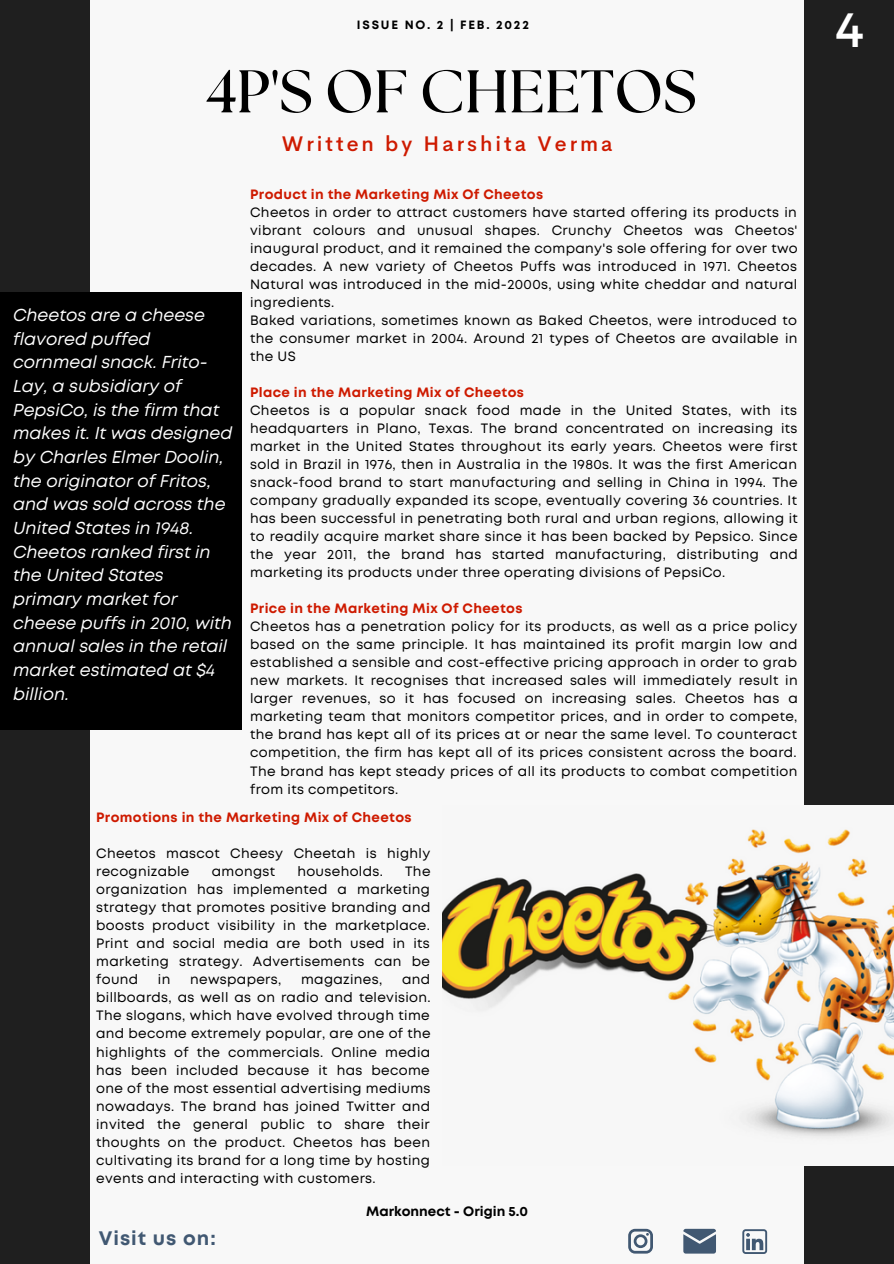
<style>
.page{position:relative;width:894px;height:1264px;background:#fff}
.page>*{position:absolute;margin:0;border:0;box-sizing:border-box;transform-origin:0 0}
.t1{font:700 60px "The Seasons";color:#000}
.t2{font:48px "Montserrat";color:#fff}
.t3{font:500 21px "Cerebri Sans";letter-spacing:.14em;color:#ce1a00}
.t4{font:700 19.5px "Mont";letter-spacing:.05em;color:#415872}
.t5{font:italic 17.25px/23.7px "Mont";color:#fff}
.t6{font:13.5px/18px "Mont";letter-spacing:.025em;color:#000;text-align:justify}
.t7{font:700 13.5px "Mont";letter-spacing:.025em;color:#ce1a00}
.t8{font:700 13.5px "Mont";color:#000}
.t9{font:700 12px "Mont";letter-spacing:.15em;color:#000}
</style>
<div class="page">
<div style="left:0;top:0;width:893px;height:1263px;background:#f8f8f8"></div>
<div style="left:804px;top:0;width:89px;height:1263px;background:#1f1f1f"></div>
<img style="left:443px;top:805px;width:450px;height:360px">
<svg style="left:683px;top:1228px;width:32px;height:25px"></svg>
<svg style="left:628px;top:1228px;width:24px;height:25px"></svg>
<svg style="left:742px;top:1229px;width:25px;height:24px"></svg>
<div style="left:0;top:0;width:89px;height:1263px;background:#1f1f1f"></div>
<div style="left:0;top:292px;width:242px;height:437px;background:#000"></div>
<p class="t9" style="left:357px;top:20px;width:173px">ISSUE NO. 2 | FEB. 2022</p>
<p class="t1" style="left:206px;top:64px;width:492px">4P'S OF CHEETOS</p>
<p class="t3" style="left:282px;top:130px;width:332px">Written by Harshita Verma</p>
<p class="t5" style="left:13px;top:304px;width:220px">Cheetos are a cheese flavored puffed cornmeal snack. Frito-<br>Lay, a subsidiary of<br>PepsiCo, is the firm that makes it. It was designed by Charles Elmer Doolin, the originator of Fritos, and was sold across the<br>United States in 1948.<br>Cheetos ranked first in the United States primary market for cheese puffs in 2010, with annual sales in the retail market estimated at $4 billion.</p>
<p class="t7" style="left:250px;top:189px;width:294px">Product in the Marketing Mix Of Cheetos</p>
<p class="t6" style="left:250px;top:204px;width:549px">Cheetos in order to attract customers have started offering its products in vibrant colours and unusual shapes. Crunchy Cheetos was Cheetos' inaugural product, and it remained the company's sole offering for over two decades. A new variety of Cheetos Puffs was introduced in 1971. Cheetos Natural was introduced in the mid-2000s, using white cheddar and natural ingredients.</p>
<p class="t6" style="left:250px;top:312px;width:548px">Baked variations, sometimes known as Baked Cheetos, were introduced to the consumer market in 2004. Around 21 types of Cheetos are available in the US</p>
<p class="t7" style="left:250px;top:387px;width:275px">Place in the Marketing Mix of Cheetos</p>
<p class="t6" style="left:250px;top:402px;width:549px">Cheetos is a popular snack food made in the United States, with its headquarters in Plano, Texas. The brand concentrated on increasing its market in the United States throughout its early years. Cheetos were first sold in Brazil in 1976, then in Australia in the 1980s. It was the first American snack-food brand to start manufacturing and selling in China in 1994. The company gradually expanded its scope, eventually covering 36 countries. It has been successful in penetrating both rural and urban regions, allowing it to readily acquire market share since it has been backed by Pepsico. Since the year 2011, the brand has started manufacturing, distributing and marketing its products under three operating divisions of PepsiCo.</p>
<p class="t7" style="left:250px;top:603px;width:274px">Price in the Marketing Mix Of Cheetos</p>
<p class="t6" style="left:250px;top:618px;width:549px">Cheetos has a penetration policy for its products, as well as a price policy based on the same principle. It has maintained its profit margin low and established a sensible and cost-effective pricing approach in order to grab new markets. It recognises that increased sales will immediately result in larger revenues, so it has focused on increasing sales. Cheetos has a marketing team that monitors competitor prices, and in order to compete, the brand has kept all of its prices at or near the same level. To counteract competition, the firm has kept all of its prices consistent across the board.<br>The brand has kept steady prices of all its products to combat competition from its competitors.</p>
<p class="t7" style="left:96px;top:812px;width:317px">Promotions in the Marketing Mix of Cheetos</p>
<p class="t6" style="left:96px;top:845px;width:335px">Cheetos mascot Cheesy Cheetah is highly recognizable</p>
<p class="t6" style="left:96px;top:863px;width:336px;text-indent:309px">The organization has implemented a marketing strategy that promotes positive branding and boosts product visibility in the marketplace.<br>Print and social media are both used in its marketing strategy. Advertisements can be found</p>
<p class="t6" style="left:212px;top:863px;width:65px">amongst</p>
<p class="t6" style="left:297px;top:863px;width:87px">households.</p>
<p class="t6" style="left:96px;top:971px;width:336px;text-indent:306px">and billboards, as well as on radio and television.<br>The slogans, which have evolved through time and become extremely popular, are one of the highlights of the commercials. Online media has been included because it has become one of the most essential advertising mediums nowadays. The brand has joined Twitter and invited the general public to share their thoughts on the product. Cheetos has been cultivating its brand for a long time by hosting events and interacting with customers.</p>
<p class="t6" style="left:158px;top:971px;width:14px">in</p>
<p class="t6" style="left:190px;top:971px;width:93px">newspapers,</p>
<p class="t6" style="left:301px;top:971px;width:83px">magazines,</p>
<p class="t4" style="left:99px;top:1231px;width:118px">Visit us on:</p>
<p class="t8" style="left:366px;top:1206px;width:163px">Markonnect - Origin 5.0</p>
<p class="t2" style="left:835px;top:-2px;width:30px">4</p>
</div>
